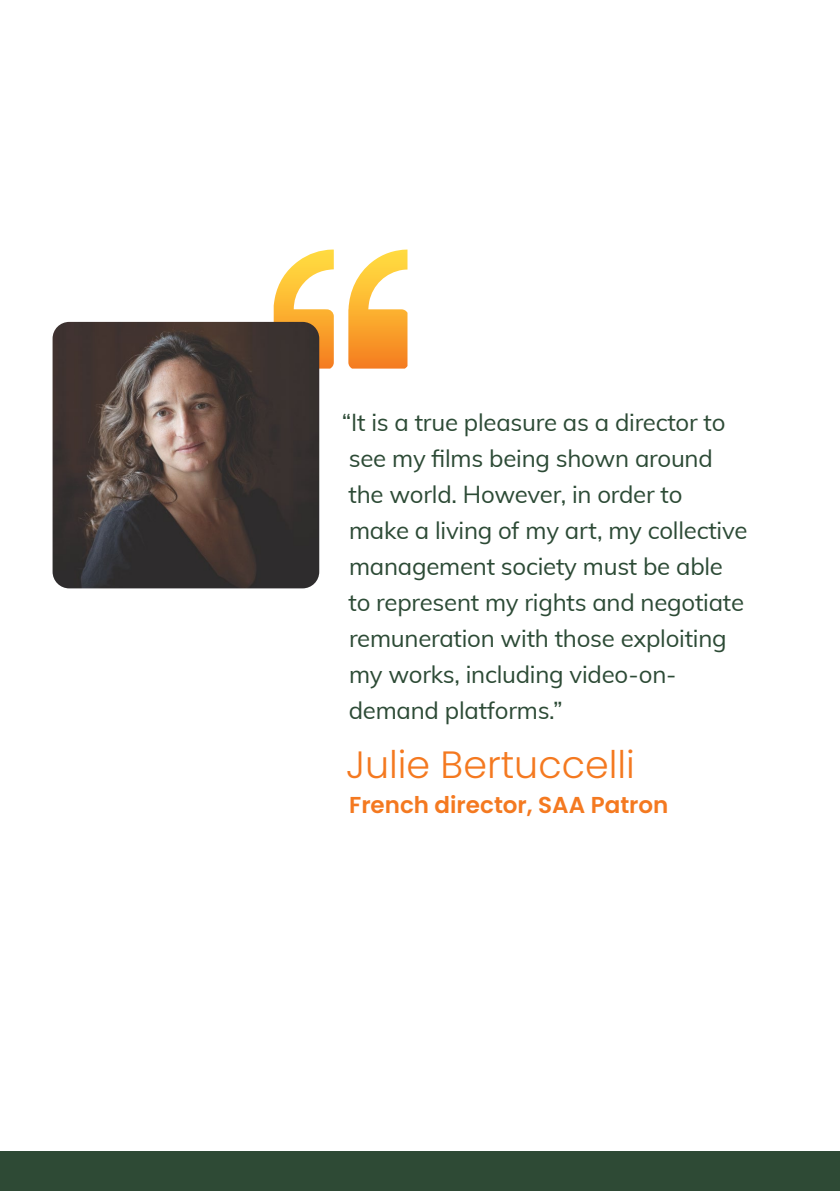
<style>
.page{position:relative;width:840px;height:1191px;background:#fff}
.page>*{position:absolute;margin:0;border:0;box-sizing:border-box;transform-origin:0 0}
.t1{font:300 38px "Poppins";color:#f47920}
.t2{font:24px/36px "Muli";letter-spacing:-.01em;color:#2c4a35}
.t3{font:600 23px "Poppins";color:#f47920}
</style>
<div class="page">
<div style="left:0;top:1151px;width:839px;height:40px;background:#2e4a35"></div>
<svg style="left:273px;top:249px;width:60px;height:119px"></svg>
<svg style="left:348px;top:249px;width:59px;height:119px"></svg>
<img style="left:53px;top:322px;width:266px;height:266px">
<p class="t2" style="left:342px;top:403px;width:407px">“It is a true pleasure as a director to see my films being shown around<br>the world. However, in order to<br>make a living of my art, my collective management society must be able<br>to represent my rights and negotiate remuneration with those exploiting my works, including video-on&shy;demand platforms.”</p>
<h1 class="t1" style="left:346px;top:742px;width:290px">Julie Bertuccelli</h1>
<p class="t3" style="left:349px;top:791px;width:321px">French director, SAA Patron</p>
</div>
